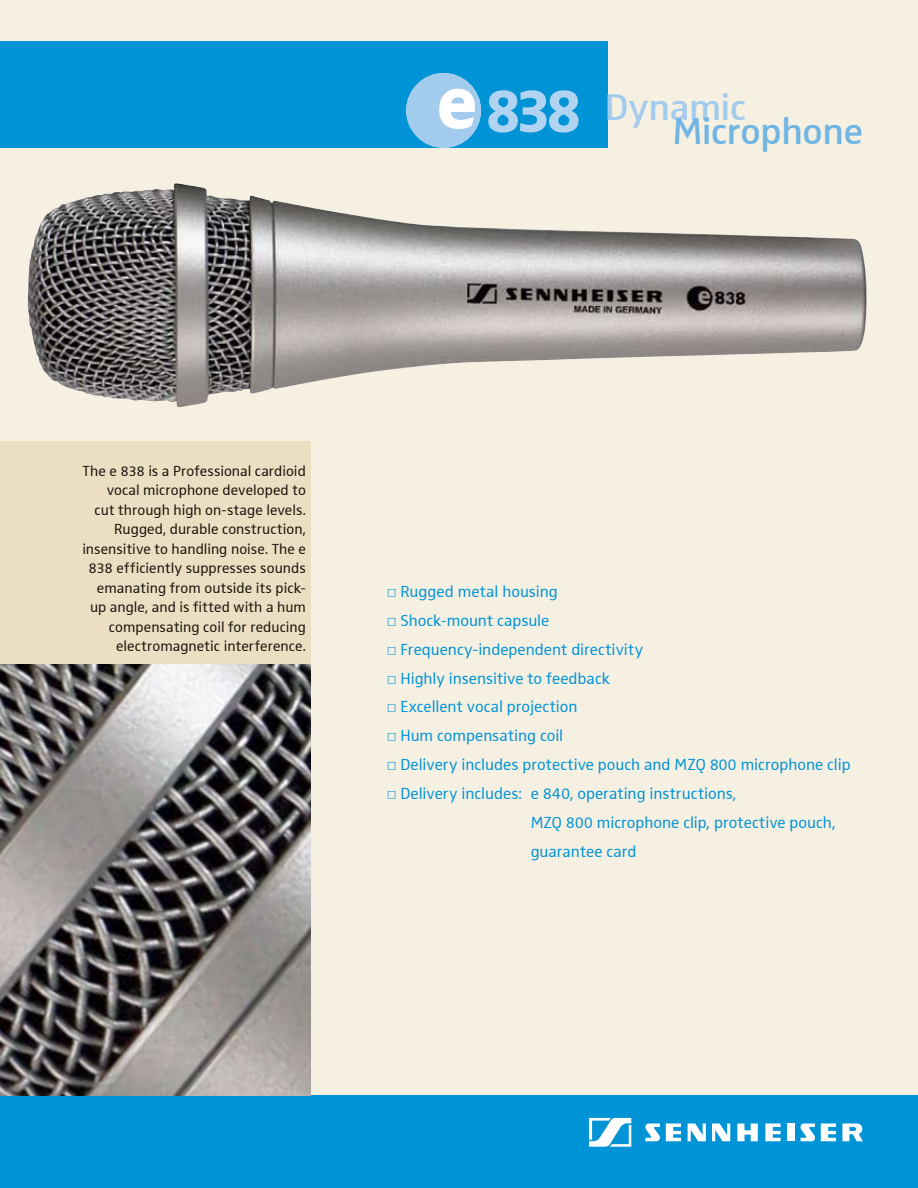
<style>
.page{position:relative;width:918px;height:1188px;background:#f6f0e2}
.page>*{position:absolute;margin:0;border:0;box-sizing:border-box;transform-origin:0 0}
.t1{font:700 63px "Sennheiser";color:#b0d3f1}
.t2{font:57.15px "The Sans Extra Bold Caps";color:#a2cbed}
.t3{font:600 38.25px "Sennheiser";letter-spacing:-.01em;color:#70b5e4}
.t4{font:600 38.25px "Sennheiser";letter-spacing:-.01em;color:#a2cbed}
.t5{font:16.5px/29px "Sennheiser";color:#0093d5}
.t6{font:15px/19.5px "Sennheiser";letter-spacing:.005em;color:#17120b;text-align:right}
.s1{font-family:"The Sans Extra Bold Caps";font-weight:400;font-size:57.15px;color:#a2cbed}
.s2{font-family:"Microsoft Sans Serif"}
</style>
<div class="page">
<div style="left:0;top:41px;width:608px;height:107px;background:#0093d5"></div>
<div style="left:0;top:441px;width:310px;height:224px;background:#ecdec2"></div>
<div style="left:0;top:1096px;width:918px;height:92px;background:#0093d5"></div>
<svg style="left:821px;top:1124px;width:15px;height:17px"></svg>
<div style="left:787px;top:1124px;width:7px;height:17px;background:#fff"></div>
<svg style="left:737px;top:1124px;width:21px;height:17px"></svg>
<svg style="left:712px;top:1124px;width:18px;height:17px"></svg>
<svg style="left:688px;top:1124px;width:18px;height:17px"></svg>
<svg style="left:589px;top:1118px;width:42px;height:29px"></svg>
<svg style="left:645px;top:1124px;width:15px;height:17px"></svg>
<svg style="left:666px;top:1124px;width:15px;height:17px"></svg>
<svg style="left:800px;top:1124px;width:15px;height:17px"></svg>
<svg style="left:765px;top:1124px;width:16px;height:17px"></svg>
<svg style="left:842px;top:1124px;width:21px;height:17px"></svg>
<svg style="left:406px;top:73px;width:75px;height:75px"></svg>
<img style="left:0;top:665px;width:310px;height:431px">
<img style="left:28px;top:183px;width:839px;height:224px">
<h2 class="t2" style="left:486px;top:61px;width:84px">912</h2>
<h1 class="t1" style="left:485px;top:73px;width:126px">838<span class="s1">S</span></h1>
<h3 class="t4" style="left:605px;top:85px;width:143px">Dynamic</h3>
<h3 class="t3" style="left:672px;top:109px;width:192px">Microphone</h3>
<p class="t6" style="left:82px;top:461px;width:225px">The e 838 is a Professional cardioid vocal microphone developed to<br>cut through high on-stage levels.<br>Rugged, durable construction, insensitive to handling noise. The e 838 efficiently suppresses sounds emanating from outside its pick&shy;up angle, and is fitted with a hum compensating coil for reducing electromagnetic interference.</p>
<p class="t5" style="left:387px;top:577px;width:173px"><span class="s2">□</span> Rugged metal housing</p>
<p class="t5" style="left:387px;top:606px;width:164px"><span class="s2">□</span> Shock-mount capsule</p>
<p class="t5" style="left:387px;top:635px;width:258px"><span class="s2">□</span> Frequency-independent directivity</p>
<p class="t5" style="left:387px;top:664px;width:225px"><span class="s2">□</span> Highly insensitive to feedback</p>
<p class="t5" style="left:387px;top:692px;width:192px"><span class="s2">□</span> Excellent vocal projection</p>
<p class="t5" style="left:387px;top:721px;width:178px"><span class="s2">□</span> Hum compensating coil</p>
<p class="t5" style="left:387px;top:750px;width:465px"><span class="s2">□</span> Delivery includes protective pouch and MZQ 800 microphone clip</p>
<p class="t5" style="left:531px;top:779px;width:306px;text-indent:-144px"><span class="s2">□</span> Delivery includes: e 840, operating instructions,<br>MZQ 800 microphone clip, protective pouch, guarantee card</p>
</div>
